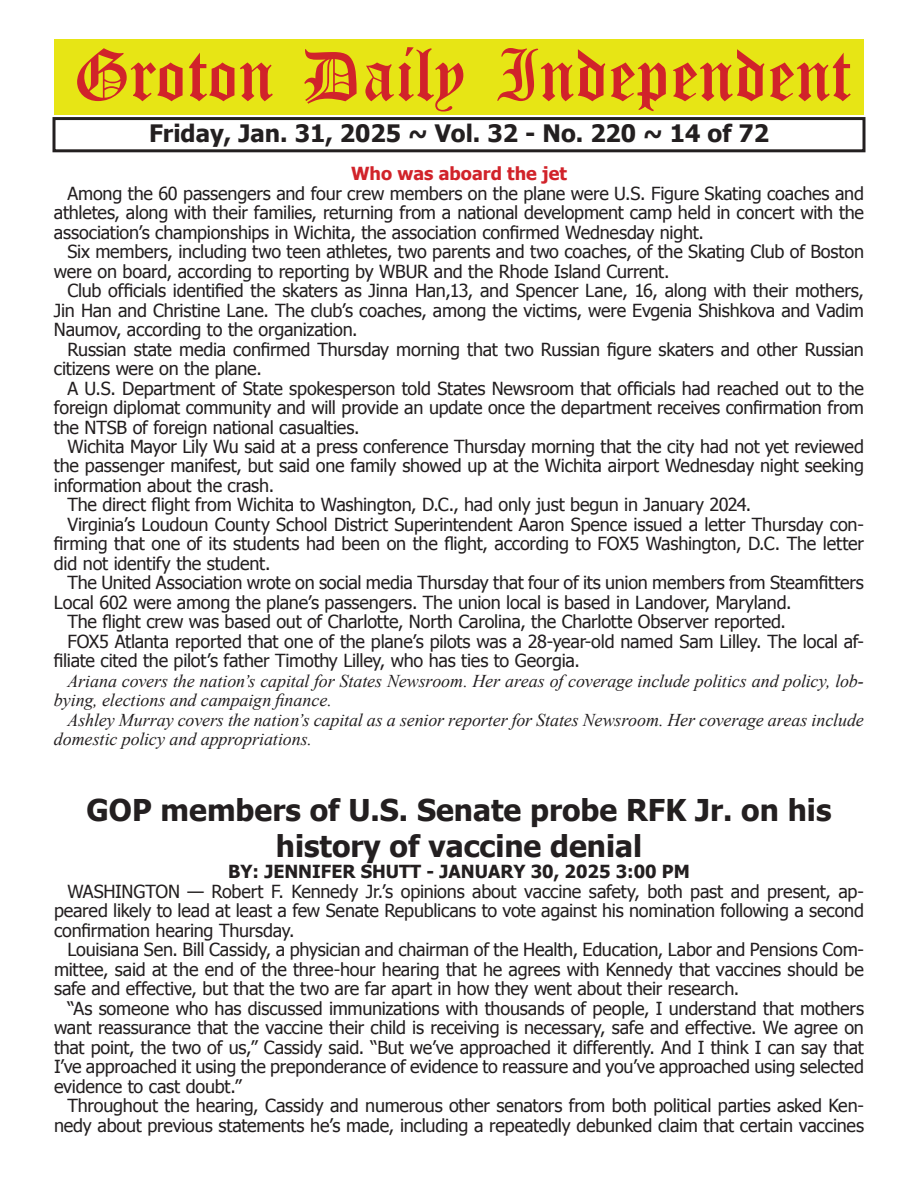
<style>
.page{position:relative;width:918px;height:1188px;background:#fff}
.page>*{position:absolute;margin:0;border:0;box-sizing:border-box;transform-origin:0 0}
.t1{font:54px "Old English Five";color:#d1232a}
.t2{font:700 30px/36px "Tahoma";color:#231f20;text-align:center}
.t3{font:700 24px "Tahoma";color:#231f20}
.t4{font:18px/19.5px "Tahoma";letter-spacing:-.01em;color:#231f20;text-align:justify}
.t5{font:italic 18px/19.5px "Times New Roman";letter-spacing:-.005em;color:#231f20}
.t6{font:700 18px "Tahoma";color:#231f20}
.t7{font:700 18px "Tahoma";color:#d1232a}
</style>
<div class="page">
<div style="left:52px;top:117px;width:814px;height:35px;border:3px solid #231f20"></div>
<div style="left:54px;top:40px;width:810px;height:75px;background:#e7e515"></div>
<h1 class="t1" style="left:73px;top:50px;width:779px">Groton Daily Independent</h1>
<h3 class="t3" style="left:149px;top:116px;width:622px">Friday, Jan. 31, 2025 ~ Vol. 32 - No. 220 ~ 14 of 72</h3>
<p class="t7" style="left:351px;top:161px;width:217px">Who was aboard the jet</p>
<p class="t4" style="left:54px;top:182px;width:812px;text-indent:14px">Among the 60 passengers and four crew members on the plane were U.S. Figure Skating coaches and athletes, along with their families, returning from a national development camp held in concert with the association’s championships in Wichita, the association confirmed Wednesday night.</p>
<p class="t4" style="left:54px;top:241px;width:812px;text-indent:14px">Six members, including two teen athletes, two parents and two coaches, of the Skating Club of Boston were on board, according to reporting by WBUR and the Rhode Island Current.</p>
<p class="t4" style="left:54px;top:280px;width:812px;text-indent:14px">Club officials identified the skaters as Jinna Han,13, and Spencer Lane, 16, along with their mothers, Jin Han and Christine Lane. The club’s coaches, among the victims, were Evgenia Shishkova and Vadim Naumov, according to the organization.</p>
<p class="t4" style="left:54px;top:338px;width:812px;text-indent:14px">Russian state media confirmed Thursday morning that two Russian figure skaters and other Russian citizens were on the plane.</p>
<p class="t4" style="left:54px;top:377px;width:812px;text-indent:14px">A U.S. Department of State spokesperson told States Newsroom that officials had reached out to the foreign diplomat community and will provide an update once the department receives confirmation from the NTSB of foreign national casualties.</p>
<p class="t4" style="left:67px;top:436px;width:798px">Wichita Mayor Lily Wu said at a press conference Thursday morning that the city had not yet reviewed</p>
<p class="t4" style="left:54px;top:455px;width:812px">the passenger manifest, but said one family showed up at the Wichita airport Wednesday night seeking</p>
<p class="t4" style="left:54px;top:475px;width:222px">information about the crash.</p>
<p class="t4" style="left:67px;top:494px;width:685px">The direct flight from Wichita to Washington, D.C., had only just begun in January 2024.</p>
<p class="t4" style="left:67px;top:514px;width:798px">Virginia’s Loudoun County School District Superintendent Aaron Spence issued a letter Thursday con-</p>
<p class="t4" style="left:54px;top:533px;width:811px">firming that one of its students had been on the flight, according to FOX5 Washington, D.C. The letter</p>
<p class="t4" style="left:54px;top:553px;width:218px">did not identify the student.</p>
<p class="t4" style="left:67px;top:572px;width:798px">The United Association wrote on social media Thursday that four of its union members from Steamfitters</p>
<p class="t4" style="left:54px;top:592px;width:739px">Local 602 were among the plane’s passengers. The union local is based in Landover, Maryland.</p>
<p class="t4" style="left:67px;top:611px;width:720px">The flight crew was based out of Charlotte, North Carolina, the Charlotte Observer reported.</p>
<p class="t4" style="left:67px;top:631px;width:798px">FOX5 Atlanta reported that one of the plane’s pilots was a 28-year-old named Sam Lilley. The local af-</p>
<p class="t4" style="left:54px;top:650px;width:527px">filiate cited the pilot’s father Timothy Lilley, who has ties to Georgia.</p>
<p class="t5" style="left:54px;top:671px;width:811px;text-indent:14px">Ariana covers the nation’s capital for States Newsroom. Her areas of coverage include politics and policy, lob&shy;bying, elections and campaign finance.</p>
<p class="t5" style="left:54px;top:710px;width:811px;text-indent:14px">Ashley Murray covers the nation’s capital as a senior reporter for States Newsroom. Her coverage areas include domestic policy and appropriations.</p>
<h2 class="t2" style="left:87px;top:790px;width:746px">GOP members of U.S. Senate probe RFK Jr. on his history of vaccine denial</h2>
<p class="t6" style="left:228px;top:859px;width:463px">BY: JENNIFER SHUTT - JANUARY 30, 2025 3:00 PM</p>
<p class="t4" style="left:54px;top:881px;width:812px;text-indent:13px">WASHINGTON — Robert F. Kennedy Jr.’s opinions about vaccine safety, both past and present, ap&shy;peared likely to lead at least a few Senate Republicans to vote against his nomination following a second confirmation hearing Thursday.</p>
<p class="t4" style="left:54px;top:939px;width:811px;text-indent:14px">Louisiana Sen. Bill Cassidy, a physician and chairman of the Health, Education, Labor and Pensions Com&shy;mittee, said at the end of the three-hour hearing that he agrees with Kennedy that vaccines should be safe and effective, but that the two are far apart in how they went about their research.</p>
<p class="t4" style="left:54px;top:998px;width:812px;text-indent:14px">“As someone who has discussed immunizations with thousands of people, I understand that mothers want reassurance that the vaccine their child is receiving is necessary, safe and effective. We agree on that point, the two of us,” Cassidy said. “But we’ve approached it differently. And I think I can say that I’ve approached it using the preponderance of evidence to reassure and you’ve approached using selected evidence to cast doubt.”</p>
<p class="t4" style="left:54px;top:1095px;width:812px;text-align:right">Throughout the hearing, Cassidy and numerous other senators from both political parties asked Ken&shy;nedy about previous statements he’s made, including a repeatedly debunked claim that certain vaccines</p>
</div>
